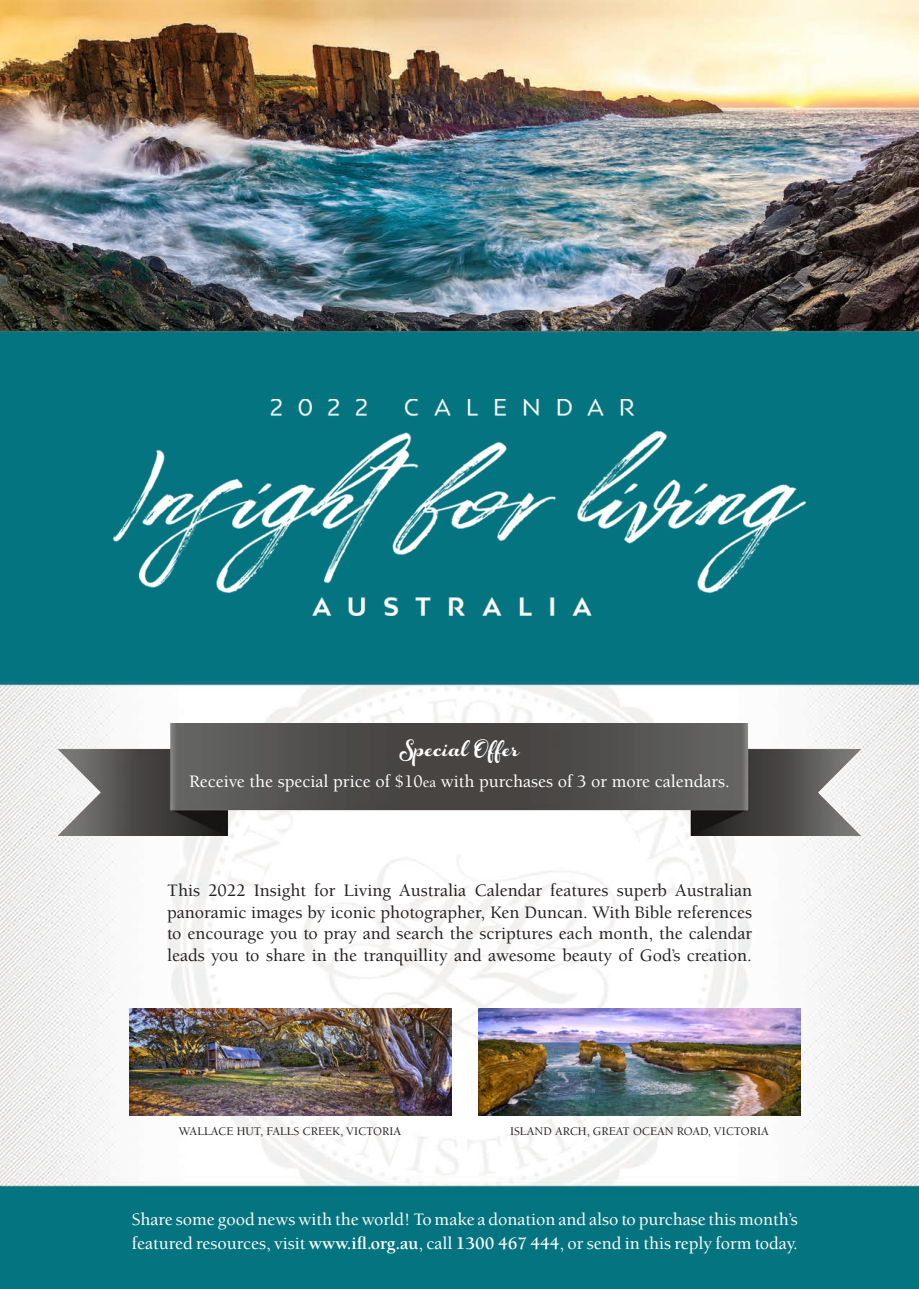
<style>
.page{position:relative;width:919px;height:1289px;background:#fff}
.page>*{position:absolute;margin:0;border:0;box-sizing:border-box;transform-origin:0 0}
.t1{font:700 28.5px "Rosarian";color:#fff}
.t2{font:500 18px/21.6px "Berkeley Std";color:#231f20;text-align:justify}
.t3{font:500 18px/24px "Berkeley Std";color:#fff}
.t4{font:500 12px "Berkeley Std";color:#231f20}
.s1{font-style:inherit}
.s2{font-size:15px}
.s3{font-weight:700}
</style>
<div class="page">
<img style="left:0;top:0;width:918px;height:1288px">
<img style="left:113px;top:399px;width:692px;height:217px">
<img style="left:129px;top:1008px;width:322px;height:107px">
<img style="left:478px;top:1008px;width:322px;height:107px">
<img style="left:58px;top:723px;width:802px;height:112px">
<p class="t1" style="left:399px;top:730px;width:121px"><span class="s1">S</span>pecial <span class="s1">O</span>ffer</p>
<p class="t3" style="left:189px;top:769px;width:542px">Receive the special price of $10<span class="s2">ea</span> with purchases of 3 or more calendars.</p>
<p class="t2" style="left:167px;top:879px;width:586px">This 2022 Insight for Living Australia Calendar features superb Australian panoramic images by iconic photographer, Ken Duncan. With Bible references to encourage you to pray and search the scriptures each month, the calendar leads you to share in the tranquillity and awesome beauty of God’s creation.</p>
<p class="t4" style="left:179px;top:1123px;width:224px">WALLACE HUT, FALLS CREEK, VICTORIA</p>
<p class="t4" style="left:510px;top:1123px;width:260px">ISLAND ARCH, GREAT OCEAN ROAD, VICTORIA</p>
<p class="t3" style="left:132px;top:1207px;width:667px">Share some good news with the world! To make a donation and also to purchase this month’s featured resources, visit <span class="s3">www.ifl.org.au</span>, call <span class="s3">1300 467 444</span>, or send in this reply form today.</p>
</div>
